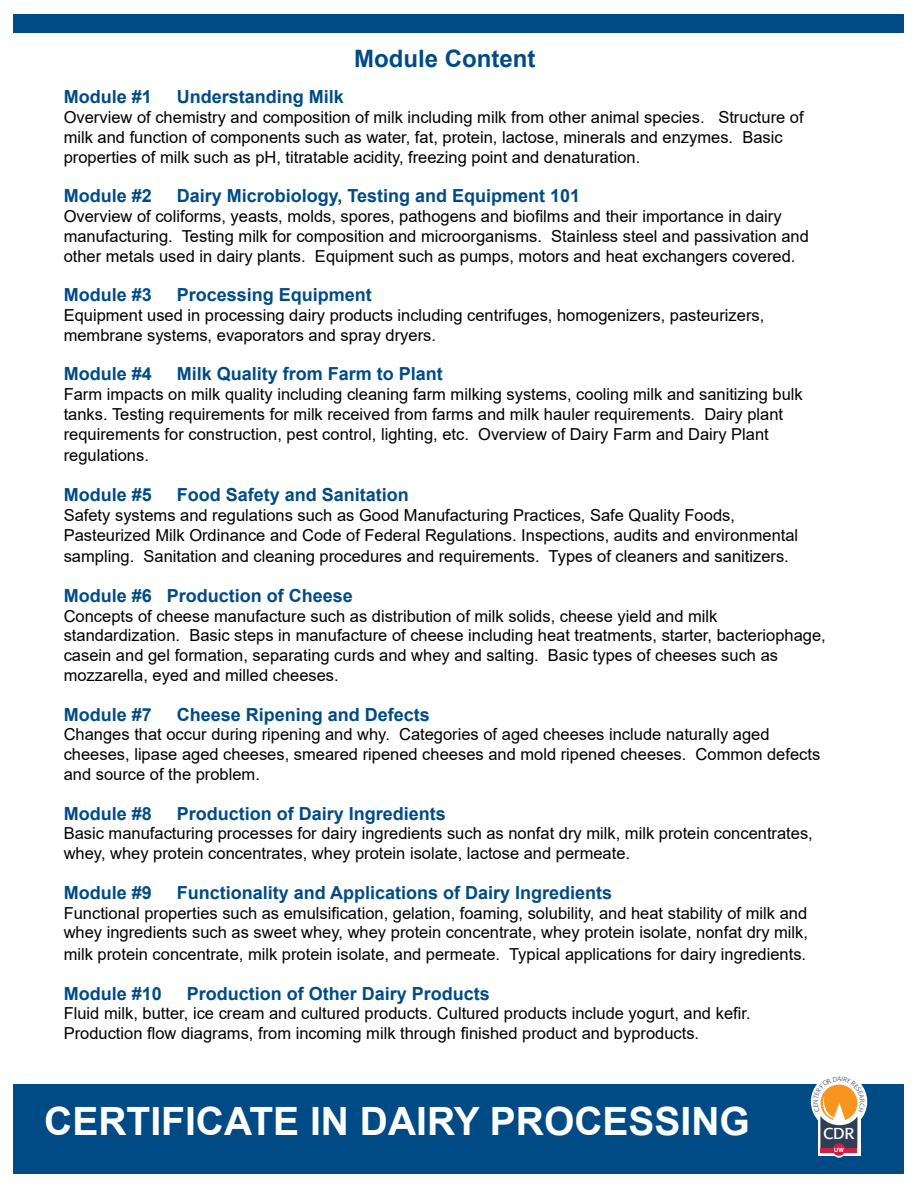
<style>
.page{position:relative;width:918px;height:1188px;background:#fff}
.page>*{position:absolute;margin:0;border:0;box-sizing:border-box;transform-origin:0 0}
.t1{font:700 39px "Arial";color:#fff}
.t2{font:700 24px "Arial";color:#004b85}
.t3{font:700 18px "Arial";color:#004b85}
.t4{font:16.5px/19.8px "Arial";color:#000}
.t5{font:15.75px "Formata";color:#fff;scale:1.05 1}
</style>
<div class="page">
<div style="left:14px;top:1084px;width:890px;height:90px;background:#004b85"></div>
<div style="left:14px;top:14px;width:890px;height:19px;background:#004b85"></div>
<div style="left:818px;top:1117px;width:42px;height:38px;background:#fff"></div>
<div style="left:811px;top:1073px;width:56px;height:57px;background:#fff;border-radius:50%"></div>
<svg style="left:833px;top:1146px;width:12px;height:12px"></svg>
<div style="left:820px;top:1148px;width:37px;height:5px;background:#ce1f45"></div>
<div style="left:833px;top:1143px;width:12px;height:13px;background:#ce1f45;border-radius:50%"></div>
<svg style="left:813px;top:1084px;width:52px;height:68px"></svg>
<h2 class="t2" style="left:354px;top:42px;width:183px">Module Content</h2>
<p class="t3" style="left:64px;top:84px;width:90px">Module #1</p>
<p class="t3" style="left:177px;top:84px;width:169px">Understanding Milk</p>
<p class="t4" style="left:64px;top:107px;width:741px">Overview of chemistry and composition of milk including milk from other animal species. Structure of milk and function of components such as water, fat, protein, lactose, minerals and enzymes. Basic properties of milk such as pH, titratable acidity, freezing point and denaturation.</p>
<p class="t3" style="left:64px;top:183px;width:90px">Module #2</p>
<p class="t3" style="left:177px;top:183px;width:405px">Dairy Microbiology, Testing and Equipment 101</p>
<p class="t4" style="left:64px;top:206px;width:747px">Overview of coliforms, yeasts, molds, spores, pathogens and biofilms and their importance in dairy manufacturing. Testing milk for composition and microorganisms. Stainless steel and passivation and other metals used in dairy plants. Equipment such as pumps, motors and heat exchangers covered.</p>
<p class="t3" style="left:64px;top:282px;width:90px">Module #3</p>
<p class="t3" style="left:177px;top:282px;width:197px">Processing Equipment</p>
<p class="t4" style="left:64px;top:305px;width:702px">Equipment used in processing dairy products including centrifuges, homogenizers, pasteurizers, membrane systems, evaporators and spray dryers.</p>
<p class="t3" style="left:64px;top:361px;width:90px">Module #4</p>
<p class="t3" style="left:177px;top:361px;width:268px">Milk Quality from Farm to Plant</p>
<p class="t4" style="left:64px;top:384px;width:741px">Farm impacts on milk quality including cleaning farm milking systems, cooling milk and sanitizing bulk tanks. Testing requirements for milk received from farms and milk hauler requirements. Dairy plant requirements for construction, pest control, lighting, etc. Overview of Dairy Farm and Dairy Plant</p>
<p class="t4" style="left:64px;top:446px;width:87px">regulations.</p>
<p class="t3" style="left:64px;top:482px;width:90px">Module #5</p>
<p class="t3" style="left:177px;top:482px;width:234px">Food Safety and Sanitation</p>
<p class="t4" style="left:64px;top:505px;width:736px">Safety systems and regulations such as Good Manufacturing Practices, Safe Quality Foods,<br>Pasteurized Milk Ordinance and Code of Federal Regulations. Inspections, audits and environmental</p>
<p class="t4" style="left:64px;top:546px;width:727px">sampling. Sanitation and cleaning procedures and requirements. Types of cleaners and sanitizers.</p>
<p class="t3" style="left:64px;top:583px;width:291px">Module #6 Production of Cheese</p>
<p class="t4" style="left:64px;top:606px;width:764px">Concepts of cheese manufacture such as distribution of milk solids, cheese yield and milk standardization. Basic steps in manufacture of cheese including heat treatments, starter, bacteriophage, casein and gel formation, separating curds and whey and salting. Basic types of cheeses such as mozzarella, eyed and milled cheeses.</p>
<p class="t3" style="left:64px;top:702px;width:90px">Module #7</p>
<p class="t3" style="left:177px;top:702px;width:255px">Cheese Ripening and Defects</p>
<p class="t4" style="left:64px;top:725px;width:758px">Changes that occur during ripening and why. Categories of aged cheeses include naturally aged cheeses, lipase aged cheeses, smeared ripened cheeses and mold ripened cheeses. Common defects and source of the problem.</p>
<p class="t3" style="left:64px;top:801px;width:90px">Module #8</p>
<p class="t3" style="left:177px;top:801px;width:271px">Production of Dairy Ingredients</p>
<p class="t4" style="left:64px;top:824px;width:751px">Basic manufacturing processes for dairy ingredients such as nonfat dry milk, milk protein concentrates, whey, whey protein concentrates, whey protein isolate, lactose and permeate.</p>
<p class="t3" style="left:64px;top:880px;width:90px">Module #9</p>
<p class="t3" style="left:177px;top:880px;width:437px">Functionality and Applications of Dairy Ingredients</p>
<p class="t4" style="left:64px;top:903px;width:746px">Functional properties such as emulsification, gelation, foaming, solubility, and heat stability of milk and whey ingredients such as sweet whey, whey protein concentrate, whey protein isolate, nonfat dry milk,</p>
<p class="t4" style="left:64px;top:944px;width:744px">milk protein concentrate, milk protein isolate, and permeate. Typical applications for dairy ingredients.</p>
<p class="t3" style="left:64px;top:981px;width:100px">Module #10</p>
<p class="t3" style="left:187px;top:981px;width:305px">Production of Other Dairy Products</p>
<p class="t4" style="left:64px;top:1004px;width:688px">Fluid milk, butter, ice cream and cultured products. Cultured products include yogurt, and kefir.<br>Production flow diagrams, from incoming milk through finished product and byproducts.</p>
<h1 class="t1" style="left:44px;top:1094px;width:707px">CERTIFICATE IN DAIRY PROCESSING</h1>
<p class="t5" style="left:823px;top:1124px;width:31px">CDR</p>
</div>
